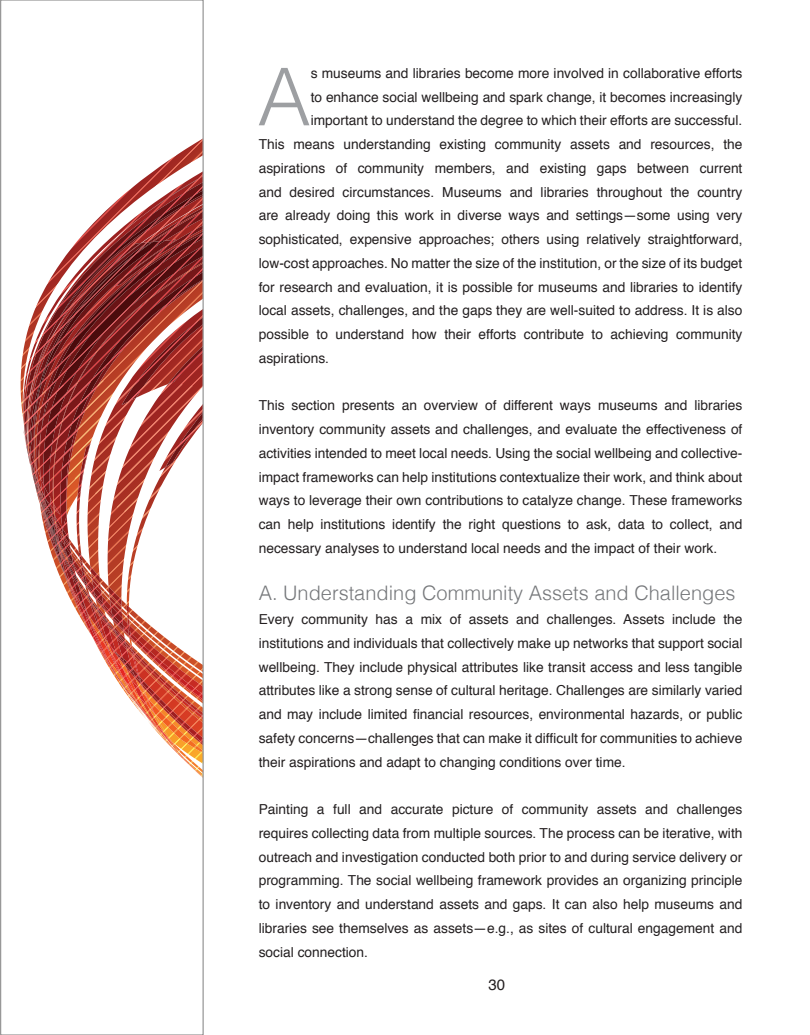
<style>
.page{position:relative;width:810px;height:1035px;background:#fff}
.page>*{position:absolute;margin:0;border:0;box-sizing:border-box;transform-origin:0 0}
.INTRO_style{font:300 79.75px "Helvetica";color:#9d9fa2}
.INTRO_style-2{font:300 20px "Helvetica";color:#76787b}
.t1{font:15px "Helvetica";color:#231f20}
.INTRO_style-3{font:13.75px/23.8px "Helvetica";color:#231f20;text-align:justify}
</style>
<div class="page">
<svg style="left:21px;top:139px;width:181px;height:625px"></svg>
<div style="left:0;top:0;width:204px;height:1035px;border:1px solid #989898"></div>
<p class="INTRO_style" style="left:258px;top:29px;width:55px">A</p>
<p class="INTRO_style-3" style="left:311px;top:62px;width:433px">s museums and libraries become more involved in collaborative efforts</p>
<p class="INTRO_style-3" style="left:311px;top:85px;width:433px">to enhance social wellbeing and spark change, it becomes increasingly</p>
<p class="INTRO_style-3" style="left:311px;top:109px;width:433px">important to understand the degree to which their efforts are successful.</p>
<p class="INTRO_style-3" style="left:259px;top:133px;width:485px">This means understanding existing community assets and resources, the</p>
<p class="INTRO_style-3" style="left:259px;top:157px;width:485px">aspirations of community members, and existing gaps between current</p>
<p class="INTRO_style-3" style="left:259px;top:180px;width:485px">and desired circumstances. Museums and libraries throughout the country</p>
<p class="INTRO_style-3" style="left:259px;top:204px;width:485px">are already doing this work in diverse ways and settings—some using very</p>
<p class="INTRO_style-3" style="left:259px;top:228px;width:485px">sophisticated, expensive approaches; others using relatively straightforward,</p>
<p class="INTRO_style-3" style="left:259px;top:252px;width:485px">low-cost approaches. No matter the size of the institution, or the size of its budget</p>
<p class="INTRO_style-3" style="left:259px;top:275px;width:485px">for research and evaluation, it is possible for museums and libraries to identify</p>
<p class="INTRO_style-3" style="left:259px;top:299px;width:485px">local assets, challenges, and the gaps they are well-suited to address. It is also</p>
<p class="INTRO_style-3" style="left:259px;top:323px;width:485px">possible to understand how their efforts contribute to achieving community</p>
<p class="INTRO_style-3" style="left:259px;top:347px;width:72px">aspirations.</p>
<p class="INTRO_style-3" style="left:259px;top:394px;width:485px">This section presents an overview of different ways museums and libraries inventory community assets and challenges, and evaluate the effectiveness of activities intended to meet local needs. Using the social wellbeing and collective&shy;impact frameworks can help institutions contextualize their work, and think about ways to leverage their own contributions to catalyze change. These frameworks can help institutions identify the right questions to ask, data to collect, and necessary analyses to understand local needs and the impact of their work.</p>
<p class="INTRO_style-2" style="left:259px;top:576px;width:478px">A. Understanding Community Assets and Challenges</p>
<p class="INTRO_style-3" style="left:259px;top:608px;width:485px">Every community has a mix of assets and challenges. Assets include the institutions and individuals that collectively make up networks that support social wellbeing. They include physical attributes like transit access and less tangible attributes like a strong sense of cultural heritage. Challenges are similarly varied and may include limited financial resources, environmental hazards, or public safety concerns—challenges that can make it difficult for communities to achieve their aspirations and adapt to changing conditions over time.</p>
<p class="INTRO_style-3" style="left:259px;top:798px;width:485px">Painting a full and accurate picture of community assets and challenges requires collecting data from multiple sources. The process can be iterative, with outreach and investigation conducted both prior to and during service delivery or programming. The social wellbeing framework provides an organizing principle to inventory and understand assets and gaps. It can also help museums and libraries see themselves as assets—e.g., as sites of cultural engagement and social connection.</p>
<p class="t1" style="left:488px;top:973px;width:18px">30</p>
</div>
